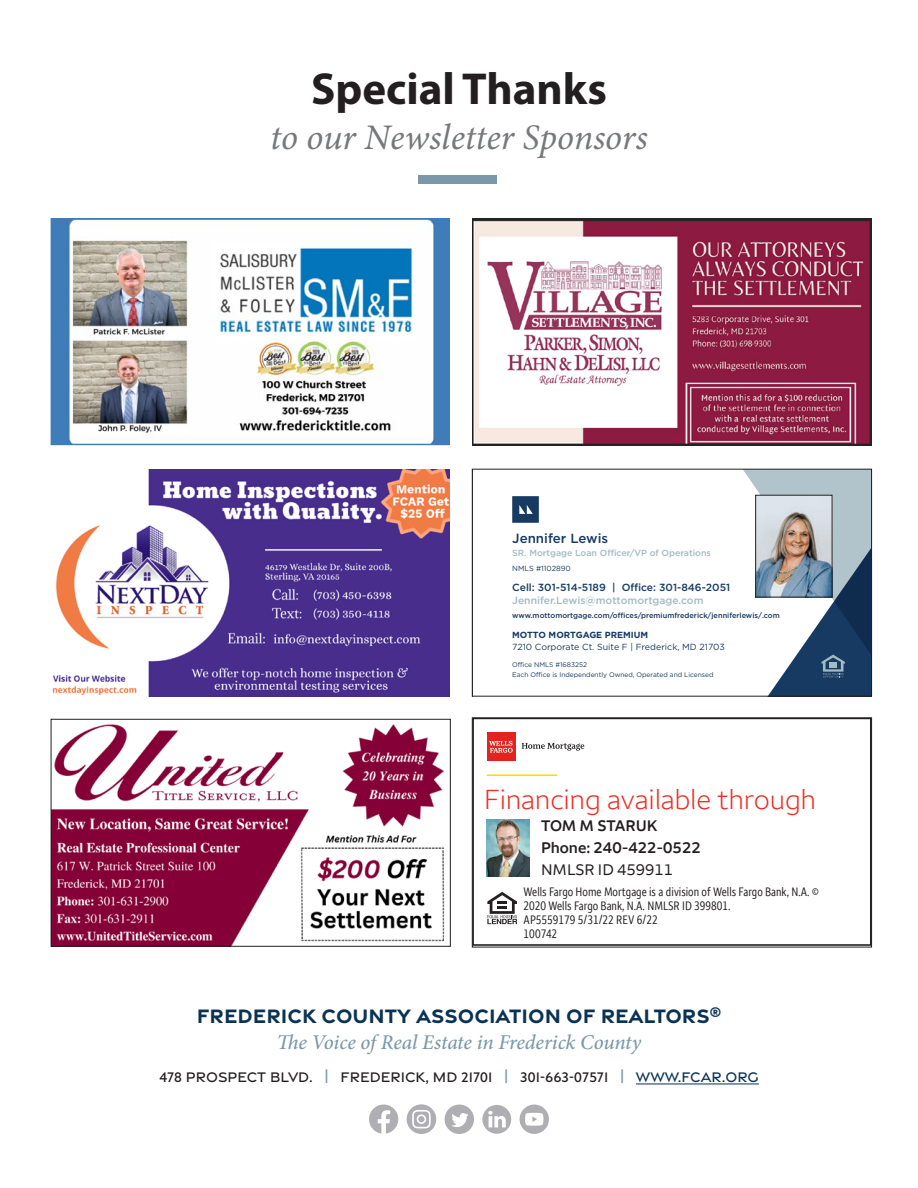
<style>
.page{position:relative;width:918px;height:1188px;background:#fff}
.page>*{position:absolute;margin:0;border:0;box-sizing:border-box;transform-origin:0 0}
.t1{font:700 45px "Myriad Pro";color:#231f20}
.t2{font:italic 36px "Minion Variable Concept";color:#76787b}
.t3{font:300 28.5px "Wells Fargo Sans";letter-spacing:-.01em;color:#ee2e22}
.t4{font:700 21px "Gravesend Sans";color:#0a3254}
.t5{font:italic 500 21px "Minion Pro";letter-spacing:-.01em;color:#7b98a9}
.t6{font:600 15.9px/22.2px "Wells Fargo Sans";color:#231f20}
.t7{font:15.9px "Wells Fargo Sans";color:#231f20}
.t8{font:500 15px "Gravesend Sans";color:#231f20}
.t9{font:500 13.35px "Gotham";color:#163a62}
.t10{font:condensed 12.75px "Wells Fargo Sans";letter-spacing:-.01em;color:#231f20}
.t11{font:condensed 12.6px/14.2px "Wells Fargo Sans";color:#231f20}
.t12{font:500 10.35px "Gotham";color:#163a62}
.t13{font:500 10.35px "Gotham";color:#a4bac2}
.t14{font:8.85px "Gotham";color:#163a62}
.t15{font:500 8.85px "Gotham";color:#a4bac2}
.t16{font:700 8.85px "Gotham";color:#163a62}
.t17{font:500 7.35px "Gotham";color:#163a62}
.t18{font:7.35px "Gotham";color:#163a62}
.t19{font:6.6px/9.8px "Gotham";color:#163a62}
.s1{color:#7b98a9}
.s2{color:#0a3254}
</style>
<div class="page">
<hr style="left:636px;top:1084px;width:123px;height:1px;background:#0a3254">
<img style="left:472px;top:218px;width:400px;height:227px">
<img style="left:52px;top:469px;width:398px;height:227px">
<img style="left:53px;top:724px;width:392px;height:220px">
<div style="left:51px;top:719px;width:399px;height:227px;border:1px solid #231f20"></div>
<svg style="left:512px;top:496px;width:27px;height:27px"></svg>
<svg style="left:744px;top:471px;width:126px;height:223px"></svg>
<img style="left:757px;top:497px;width:73px;height:98px">
<div style="left:755px;top:495px;width:77px;height:102px;border:1px solid #231f20"></div>
<div style="left:472px;top:469px;width:400px;height:227px;border:1px solid #231f20"></div>
<svg style="left:522px;top:743px;width:62px;height:8px"></svg>
<div style="left:487px;top:732px;width:29px;height:29px;background:#e12420"></div>
<svg style="left:489px;top:741px;width:24px;height:12px"></svg>
<hr style="left:487px;top:774px;width:70px;height:2px;background:#ffdc01">
<svg style="left:487px;top:892px;width:30px;height:32px"></svg>
<img style="left:487px;top:819px;width:43px;height:58px">
<div style="left:472px;top:718px;width:400px;height:229px;border:1px solid #231f20"></div>
<img style="left:53px;top:220px;width:395px;height:223px">
<div style="left:51px;top:218px;width:399px;height:227px;border:1px solid #407cbb"></div>
<svg style="left:445px;top:1105px;width:29px;height:29px"></svg>
<svg style="left:520px;top:1105px;width:29px;height:29px"></svg>
<svg style="left:482px;top:1105px;width:29px;height:29px"></svg>
<svg style="left:369px;top:1105px;width:29px;height:29px"></svg>
<svg style="left:407px;top:1104px;width:29px;height:30px"></svg>
<div style="left:418px;top:176px;width:79px;height:8px;background:#7b98a9"></div>
<h1 class="t1" style="left:311px;top:60px;width:297px">Special Thanks</h1>
<h2 class="t2" style="left:270px;top:112px;width:379px">to our Newsletter Sponsors</h2>
<p class="t9" style="left:512px;top:530px;width:97px">Jennifer Lewis</p>
<p class="t15" style="left:512px;top:547px;width:200px">SR. Mortgage Loan Officer/VP of Operations</p>
<p class="t18" style="left:512px;top:564px;width:60px">NMLS #1102890</p>
<p class="t12" style="left:512px;top:581px;width:220px">Cell: 301-514-5189 | Office: 301-846-2051</p>
<p class="t13" style="left:512px;top:594px;width:193px">Jennifer.Lewis@mottomortgage.com</p>
<p class="t17" style="left:512px;top:610px;width:269px">www.mottomortgage.com/offices/premiumfrederick/jenniferlewis/.com</p>
<p class="t16" style="left:512px;top:629px;width:138px">MOTTO MORTGAGE PREMIUM</p>
<p class="t14" style="left:512px;top:642px;width:214px">7210 Corporate Ct. Suite F | Frederick, MD 21703</p>
<p class="t19" style="left:512px;top:660px;width:203px">Office NMLS #1683252<br>Each Office is Independently Owned, Operated and Licensed</p>
<h3 class="t3" style="left:484px;top:782px;width:334px">Financing available through</h3>
<p class="t6" style="left:541px;top:814px;width:161px">TOM M STARUK<br>Phone: 240-422-0522</p>
<p class="t7" style="left:541px;top:860px;width:134px">NMLSR ID 459911</p>
<p class="t11" style="left:524px;top:884px;width:297px">Wells Fargo Home Mortgage is a division of Wells Fargo Bank, N.A. ©<br>2020 Wells Fargo Bank, N.A. NMLSR ID 399801.<br>AP5559179 5/31/22 REV 6/22</p>
<p class="t10" style="left:524px;top:926px;width:35px">100742</p>
<h3 class="t4" style="left:197px;top:1003px;width:526px">FREDERICK COUNTY ASSOCIATION OF REALTORS<sup>®</sup></h3>
<h3 class="t5" style="left:277px;top:1028px;width:366px">The Voice of Real Estate in Frederick County</h3>
<p class="t8" style="left:159px;top:1068px;width:601px">478 PROSPECT BLVD. <span class="s1">|</span> FREDERICK, MD 21701 <span class="s1">|</span> 301-663-07571 <span class="s1">|</span> <span class="s2">WWW.FCAR.ORG</span></p>
</div>
